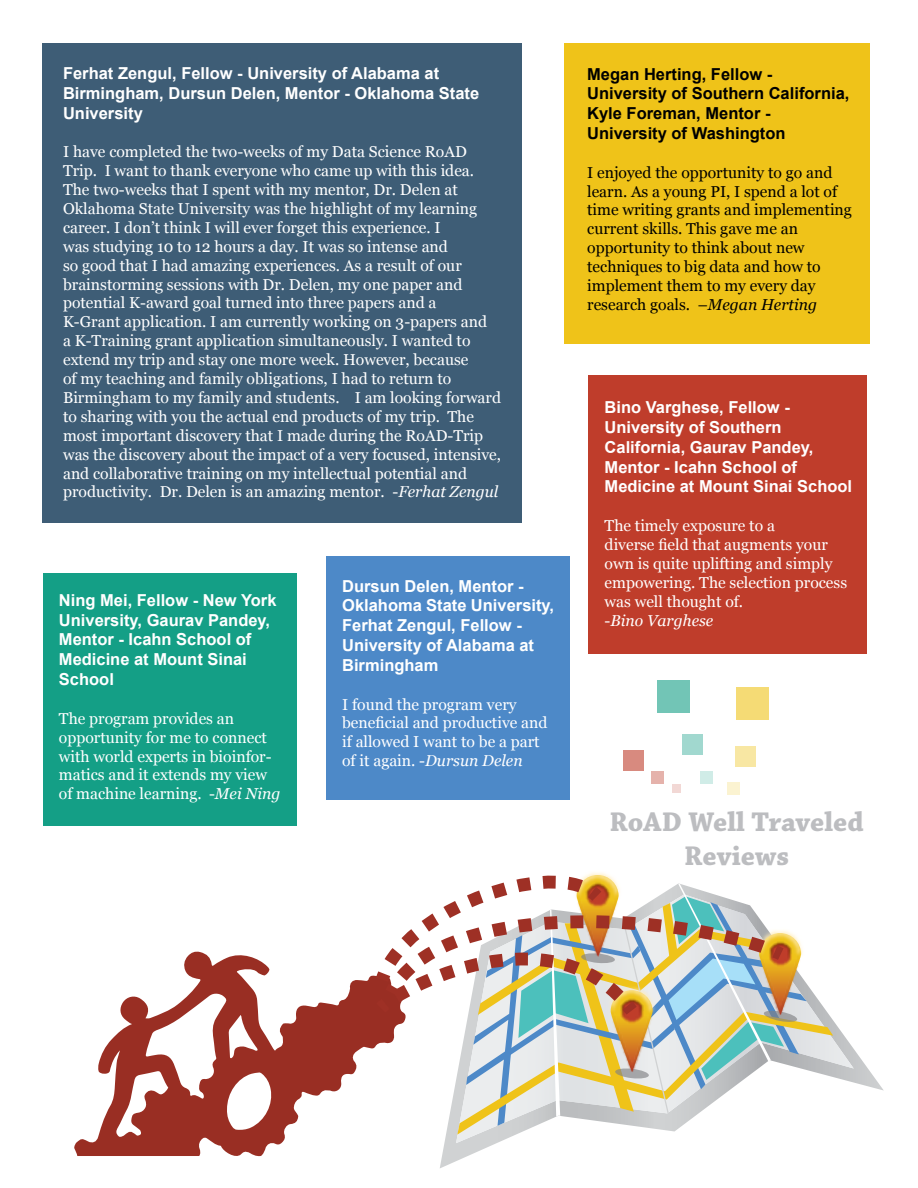
<style>
.page{position:relative;width:918px;height:1188px;background:#fff}
.page>*{position:absolute;margin:0;border:0;box-sizing:border-box;transform-origin:0 0}
.t1{font:700 28.5px/34.2px "Chaparral Pro";color:#bcbdc0;text-align:center}
.t2{font:700 16.5px/19.8px "Arial";color:#fff}
.t3{font:700 16.5px/19.8px "Arial";color:#000}
.t4{font:15.75px/18.9px "Georgia";color:#fff}
.t5{font:15.75px/18.9px "Georgia";color:#000}
.s1{font-style:italic}
</style>
<div class="page">
<svg style="left:440px;top:1051px;width:444px;height:117px"></svg>
<svg style="left:456px;top:1069px;width:398px;height:74px"></svg>
<svg style="left:457px;top:1069px;width:376px;height:66px"></svg>
<img style="left:556px;top:1117px;width:150px;height:9px">
<img style="left:798px;top:1018px;width:57px;height:51px">
<img style="left:798px;top:940px;width:33px;height:78px">
<svg style="left:74px;top:951px;width:289px;height:206px"></svg>
<svg style="left:363px;top:872px;width:435px;height:245px"></svg>
<div style="left:42px;top:43px;width:480px;height:480px;background:#3e5d76"></div>
<div style="left:565px;top:43px;width:305px;height:301px;background:#efc319"></div>
<div style="left:326px;top:556px;width:244px;height:244px;background:#4d89c8"></div>
<div style="left:588px;top:375px;width:279px;height:279px;background:#bf3d2b"></div>
<div style="left:44px;top:574px;width:253px;height:252px;background:#149f86"></div>
<div style="left:658px;top:680px;width:32px;height:33px;background:#72c5b6"></div>
<div style="left:736px;top:687px;width:33px;height:32px;background:#f5db75"></div>
<div style="left:623px;top:750px;width:21px;height:21px;background:#d88a7f"></div>
<div style="left:683px;top:734px;width:20px;height:20px;background:#a1d8cf"></div>
<div style="left:735px;top:746px;width:21px;height:20px;background:#f8e7a3"></div>
<div style="left:651px;top:771px;width:13px;height:13px;background:#e5b2ab"></div>
<div style="left:700px;top:771px;width:13px;height:13px;background:#d0ece7"></div>
<div style="left:728px;top:783px;width:12px;height:12px;background:#fbf3d1"></div>
<div style="left:672px;top:784px;width:9px;height:9px;background:#f2d8d5"></div>
<p class="t2" style="left:63px;top:64px;width:418px">Ferhat Zengul, Fellow - University of Alabama at<br>Birmingham, Dursun Delen, Mentor - Oklahoma State<br>University</p>
<p class="t4" style="left:63px;top:143px;width:440px">I have completed the two-weeks of my Data Science RoAD Trip. I want to thank everyone who came up with this idea.<br>The two-weeks that I spent with my mentor, Dr. Delen at Oklahoma State University was the highlight of my learning career. I don’t think I will ever forget this experience. I<br>was studying 10 to 12 hours a day. It was so intense and<br>so good that I had amazing experiences. As a result of our brainstorming sessions with Dr. Delen, my one paper and potential K-award goal turned into three papers and a<br>K-Grant application. I am currently working on 3-papers and<br>a K-Training grant application simultaneously. I wanted to extend my trip and stay one more week. However, because<br>of my teaching and family obligations, I had to return to Birmingham to my family and students. I am looking forward to sharing with you the actual end products of my trip. The most important discovery that I made during the RoAD-Trip was the discovery about the impact of a very focused, intensive, and collaborative training on my intellectual potential and productivity. Dr. Delen is an amazing mentor. -<span class="s1">Ferhat Zengul</span></p>
<p class="t2" style="left:59px;top:591px;width:219px">Ning Mei, Fellow - New York<br>University, Gaurav Pandey,<br>Mentor - Icahn School of<br>Medicine at Mount Sinai<br>School</p>
<p class="t4" style="left:59px;top:709px;width:223px">The program provides an opportunity for me to connect with world experts in bioinfor&shy;matics and it extends my view of machine learning. -<span class="s1">Mei Ning</span></p>
<p class="t2" style="left:342px;top:576px;width:213px">Dursun Delen, Mentor -<br>Oklahoma State University,</p>
<p class="t2" style="left:342px;top:616px;width:193px">Ferhat Zengul, Fellow -<br>University of Alabama at<br>Birmingham</p>
<p class="t4" style="left:342px;top:695px;width:207px">I found the program very beneficial and productive and if allowed I want to be a part of it again. -<span class="s1">Dursun Delen</span></p>
<p class="t3" style="left:587px;top:64px;width:264px">Megan Herting, Fellow -<br>University of Southern California,</p>
<p class="t3" style="left:587px;top:104px;width:200px">Kyle Foreman, Mentor -<br>University of Washington</p>
<p class="t5" style="left:587px;top:163px;width:266px">I enjoyed the opportunity to go and learn. As a young PI, I spend a lot of time writing grants and implementing current skills. This gave me an opportunity to think about new techniques to big data and how to implement them to my every day research goals. –<span class="s1">Megan Herting</span></p>
<p class="t2" style="left:605px;top:398px;width:249px">Bino Varghese, Fellow -<br>University of Southern<br>California, Gaurav Pandey,<br>Mentor - Icahn School of<br>Medicine at Mount Sinai School</p>
<p class="t4" style="left:605px;top:516px;width:244px">The timely exposure to a<br>diverse field that augments your own is quite uplifting and simply empowering. The selection process was well thought of.<br>-<span class="s1">Bino Varghese</span></p>
<p class="t1" style="left:610px;top:805px;width:256px">RoAD Well Traveled<br>Reviews</p>
</div>
